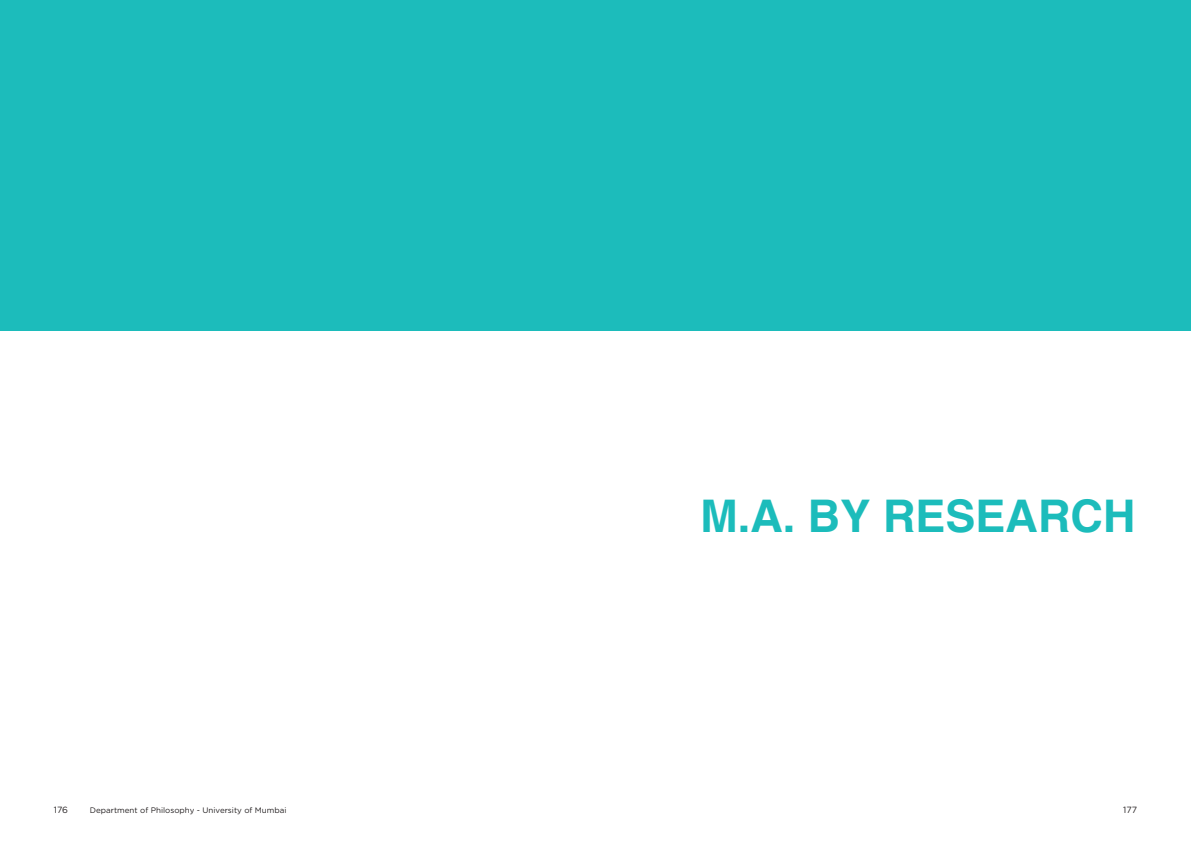
<style>
.page{position:relative;width:1191px;height:842px;background:#fff}
.page>*{position:absolute;margin:0;border:0;box-sizing:border-box;transform-origin:0 0}
.COURSES__Titles{font:700 45px "Helvetica";color:#1cbcbb}
.t1{font:9px "Gotham Rounded";color:#231f20}
.t2{font:8px "Gotham Rounded";color:#231f20}
</style>
<div class="page">
<div style="left:0;top:0;width:1191px;height:330px;background:#1cbcbb"></div>
<p class="COURSES__Titles" style="left:700px;top:488px;width:437px">M.A. BY RESEARCH</p>
<p class="t1" style="left:54px;top:804px;width:16px">176</p>
<p class="t2" style="left:90px;top:805px;width:198px">Department of Philosophy - University of Mumbai</p>
<p class="t1" style="left:1123px;top:804px;width:15px">177</p>
</div>
